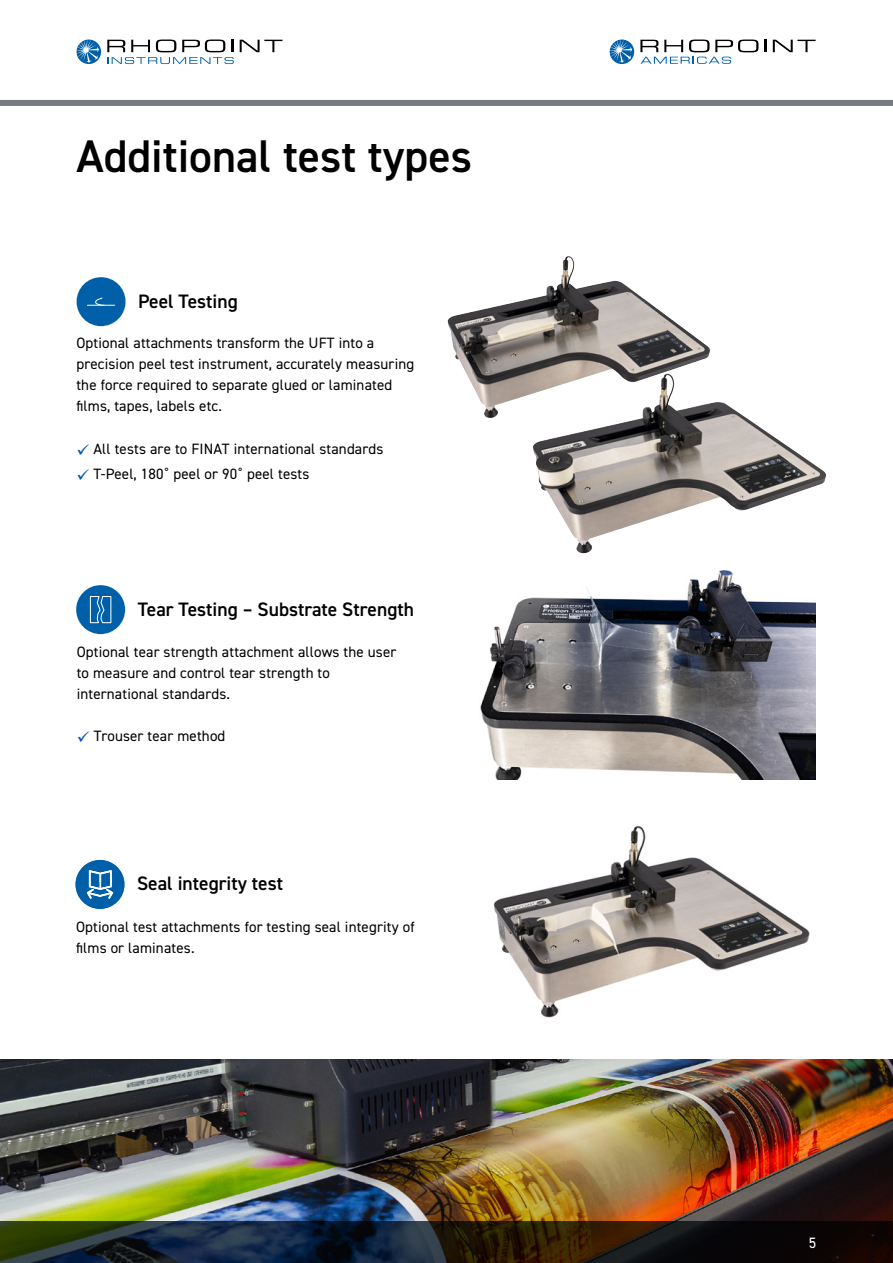
<style>
.page{position:relative;width:893px;height:1263px;background:#fff}
.page>*{position:absolute;margin:0;border:0;box-sizing:border-box;transform-origin:0 0}
.t1{font:600 45.9px "DIN2014";color:#000}
.t2{font:600 19.5px "DIN2014";color:#000}
.t3{font:15px/21px "DIN2014";letter-spacing:.01em;color:#000}
.t4{font:15px "DIN2014";color:#fff}
</style>
<div class="page">
<div style="left:0;top:100px;width:893px;height:6px;background:#747b83"></div>
<svg style="left:240px;top:40px;width:42px;height:12px"></svg>
<svg style="left:107px;top:40px;width:127px;height:24px"></svg>
<svg style="left:77px;top:40px;width:24px;height:24px"></svg>
<svg style="left:77px;top:40px;width:22px;height:23px"></svg>
<svg style="left:764px;top:40px;width:2px;height:12px"></svg>
<svg style="left:773px;top:40px;width:43px;height:12px"></svg>
<svg style="left:610px;top:40px;width:24px;height:24px"></svg>
<svg style="left:610px;top:40px;width:22px;height:23px"></svg>
<svg style="left:640px;top:40px;width:118px;height:24px"></svg>
<img style="left:0;top:1059px;width:893px;height:162px">
<svg style="left:0;top:1221px;width:893px;height:42px;background:#1a1d1c"></svg>
<div style="left:77px;top:277px;width:49px;height:49px;background:#005fa9;border-radius:50%"></div>
<svg style="left:87px;top:297px;width:28px;height:9px"></svg>
<img style="left:480px;top:570px;width:336px;height:209px">
<div style="left:76px;top:585px;width:49px;height:49px;background:#005fa9;border-radius:50%"></div>
<svg style="left:90px;top:596px;width:22px;height:27px"></svg>
<img style="left:494px;top:825px;width:316px;height:193px">
<div style="left:75px;top:860px;width:50px;height:49px;background:#005fa9;border-radius:50%"></div>
<svg style="left:87px;top:871px;width:26px;height:27px"></svg>
<img style="left:448px;top:256px;width:262px;height:162px">
<img style="left:533px;top:374px;width:293px;height:179px">
<h1 class="t1" style="left:77px;top:135px;width:397px">Additional test types</h1>
<h2 class="t2" style="left:138px;top:292px;width:101px">Peel Testing</h2>
<p class="t3" style="left:76px;top:333px;width:339px">Optional attachments transform the UFT into a precision peel test instrument, accurately measuring the force required to separate glued or laminated films, tapes, labels etc.</p>
<p class="t3" style="left:93px;top:436px;width:292px;line-height:25.2px">All tests are to FINAT international standards<br>T-Peel, 180˚ peel or 90˚ peel tests</p>
<h2 class="t2" style="left:138px;top:600px;width:278px">Tear Testing – Substrate Strength</h2>
<p class="t3" style="left:77px;top:642px;width:321px">Optional tear strength attachment allows the user to measure and control tear strength to international standards.</p>
<p class="t3" style="left:94px;top:726px;width:133px">Trouser tear method</p>
<h2 class="t2" style="left:137px;top:874px;width:148px">Seal integrity test</h2>
<p class="t3" style="left:76px;top:917px;width:340px">Optional test attachments for testing seal integrity of films or laminates.</p>
<p class="t4" style="left:809px;top:1236px;width:9px">5</p>
</div>
